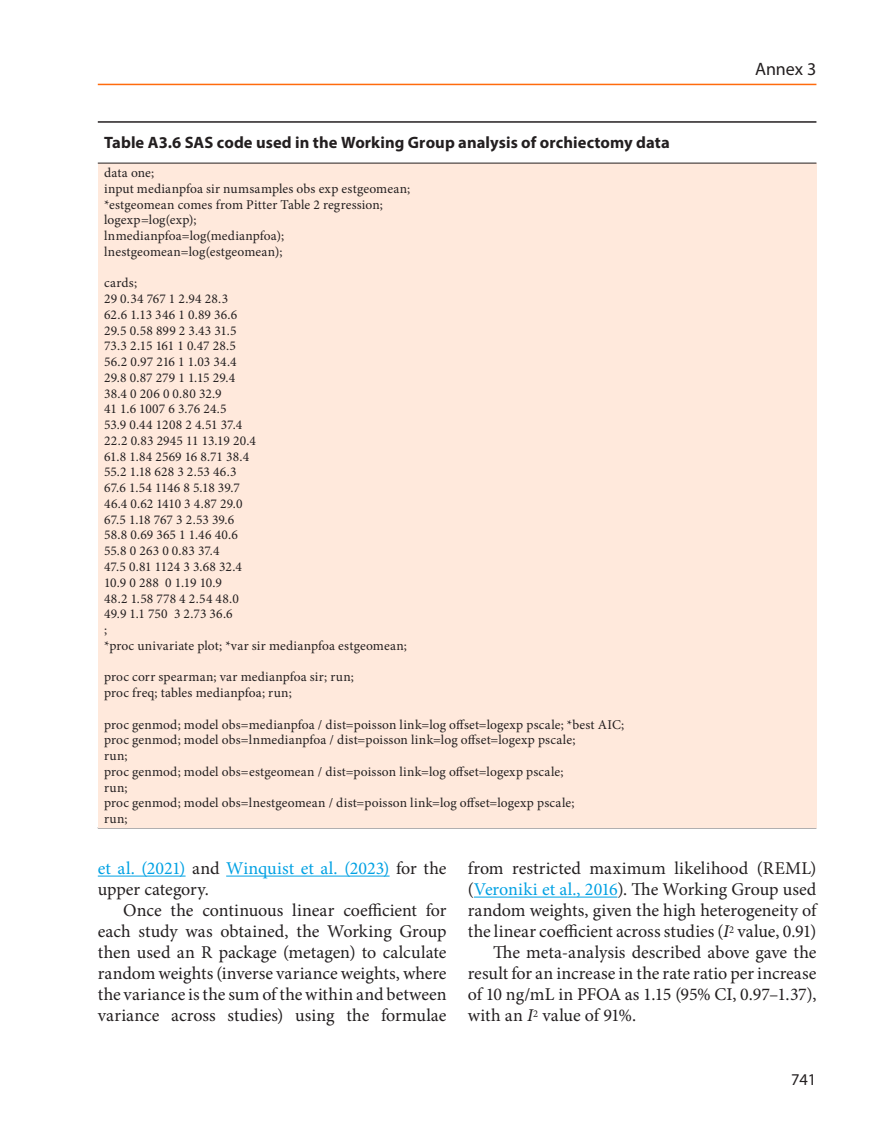
<style>
.page{position:relative;width:893px;height:1127px;background:#fff}
.page>*{position:absolute;margin:0;border:0;box-sizing:border-box;transform-origin:0 0}
.t1{font:18px/21px "Minion Pro";color:#231f20;text-align:justify}
.t2{font:18px/21px "Minion Pro";letter-spacing:-.005em;color:#00a1e3}
.t3{font:18px "Myriad Pro";letter-spacing:-.005em;color:#231f20}
.t4{font:700 16.5px "Myriad Pro";letter-spacing:.005em;color:#231f20}
.t5{font:16.5px "Myriad Pro";color:#231f20}
.t6{font:13.5px/15.8px "Minion Pro";letter-spacing:.01em;color:#231f20}
.s1{color:#231f20}
.s2{color:#00a1e3}
.s3{font-style:italic}
</style>
<div class="page">
<hr style="left:98px;top:84px;width:718px;height:1px;background:#ff6b0d">
<hr style="left:98px;top:876px;width:88px;height:1px;background:#00a1e3">
<hr style="left:226px;top:876px;width:164px;height:1px;background:#00a1e3">
<hr style="left:474px;top:897px;width:143px;height:1px;background:#00a1e3">
<hr style="left:98px;top:121px;width:718px;height:2px;background:#231f20">
<hr style="left:98px;top:827px;width:718px;height:1px;background:#231f20">
<div style="left:98px;top:163px;width:718px;height:664px;background:#ffe9dc"></div>
<hr style="left:98px;top:163px;width:718px;height:1px;background:#231f20">
<p class="t4" style="left:104px;top:132px;width:567px">Table A3.6 SAS code used in the Working Group analysis of orchiectomy data</p>
<p class="t6" style="left:104px;top:165px;width:308px">data one;<br>input medianpfoa sir numsamples obs exp estgeomean; *estgeomean comes from Pitter Table 2 regression; logexp=log(exp);<br>lnmedianpfoa=log(medianpfoa); lnestgeomean=log(estgeomean);</p>
<p class="t6" style="left:104px;top:275px;width:304px">cards;<br>29 0.34 767 1 2.94 28.3<br>62.6 1.13 346 1 0.89 36.6<br>29.5 0.58 899 2 3.43 31.5<br>73.3 2.15 161 1 0.47 28.5<br>56.2 0.97 216 1 1.03 34.4<br>29.8 0.87 279 1 1.15 29.4<br>38.4 0 206 0 0.80 32.9<br>41 1.6 1007 6 3.76 24.5<br>53.9 0.44 1208 2 4.51 37.4<br>22.2 0.83 2945 11 13.19 20.4<br>61.8 1.84 2569 16 8.71 38.4<br>55.2 1.18 628 3 2.53 46.3<br>67.6 1.54 1146 8 5.18 39.7<br>46.4 0.62 1410 3 4.87 29.0<br>67.5 1.18 767 3 2.53 39.6<br>58.8 0.69 365 1 1.46 40.6<br>55.8 0 263 0 0.83 37.4<br>47.5 0.81 1124 3 3.68 32.4<br>10.9 0 288 0 1.19 10.9<br>48.2 1.58 778 4 2.54 48.0<br>49.9 1.1 750 3 2.73 36.6<br>;<br>*proc univariate plot; *var sir medianpfoa estgeomean;</p>
<p class="t6" style="left:104px;top:669px;width:251px">proc corr spearman; var medianpfoa sir; run; proc freq; tables medianpfoa; run;</p>
<p class="t6" style="left:104px;top:716px;width:522px">proc genmod; model obs=medianpfoa / dist=poisson link=log offset=logexp pscale; *best AIC; proc genmod; model obs=lnmedianpfoa / dist=poisson link=log offset=logexp pscale;<br>run;<br>proc genmod; model obs=estgeomean / dist=poisson link=log offset=logexp pscale;<br>run;<br>proc genmod; model obs=lnestgeomean / dist=poisson link=log offset=logexp pscale;<br>run;</p>
<h1 class="t3" style="left:755px;top:58px;width:63px">Annex 3</h1>
<h1 class="t2" style="left:98px;top:858px;width:350px">et al. (2021) <span class="s1">and</span> Winquist et al. (2023) <span class="s1">for the upper category.</span></h1>
<p class="t1" style="left:98px;top:900px;width:350px;text-indent:26px">Once the continuous linear coefficient for each study was obtained, the Working Group then used an R package (metagen) to calculate random weights (inverse variance weights, where the variance is the sum of the within and between variance across studies) using the formulae</p>
<h1 class="t1" style="left:468px;top:858px;width:350px">from restricted maximum likelihood (REML)</h1>
<h1 class="t1" style="left:468px;top:879px;width:350px">(<span class="s2">Veroniki et al., 2016</span>). The Working Group used</h1>
<h1 class="t1" style="left:468px;top:900px;width:350px">random weights, given the high heterogeneity of</h1>
<h1 class="t1" style="left:468px;top:921px;width:350px">the linear coefficient across studies (<span class="s3">I</span><sup>2</sup> value, 0.91)</h1>
<h1 class="t1" style="left:493px;top:942px;width:325px">The meta-analysis described above gave the</h1>
<h1 class="t1" style="left:468px;top:963px;width:350px">result for an increase in the rate ratio per increase</h1>
<h1 class="t1" style="left:468px;top:984px;width:350px">of 10 ng/mL in PFOA as 1.15 (95% CI, 0.97–1.37),</h1>
<h1 class="t1" style="left:468px;top:1005px;width:170px">with an <span class="s3">I</span><sup>2</sup> value of 91%.</h1>
<p class="t5" style="left:791px;top:1069px;width:27px">741</p>
</div>
